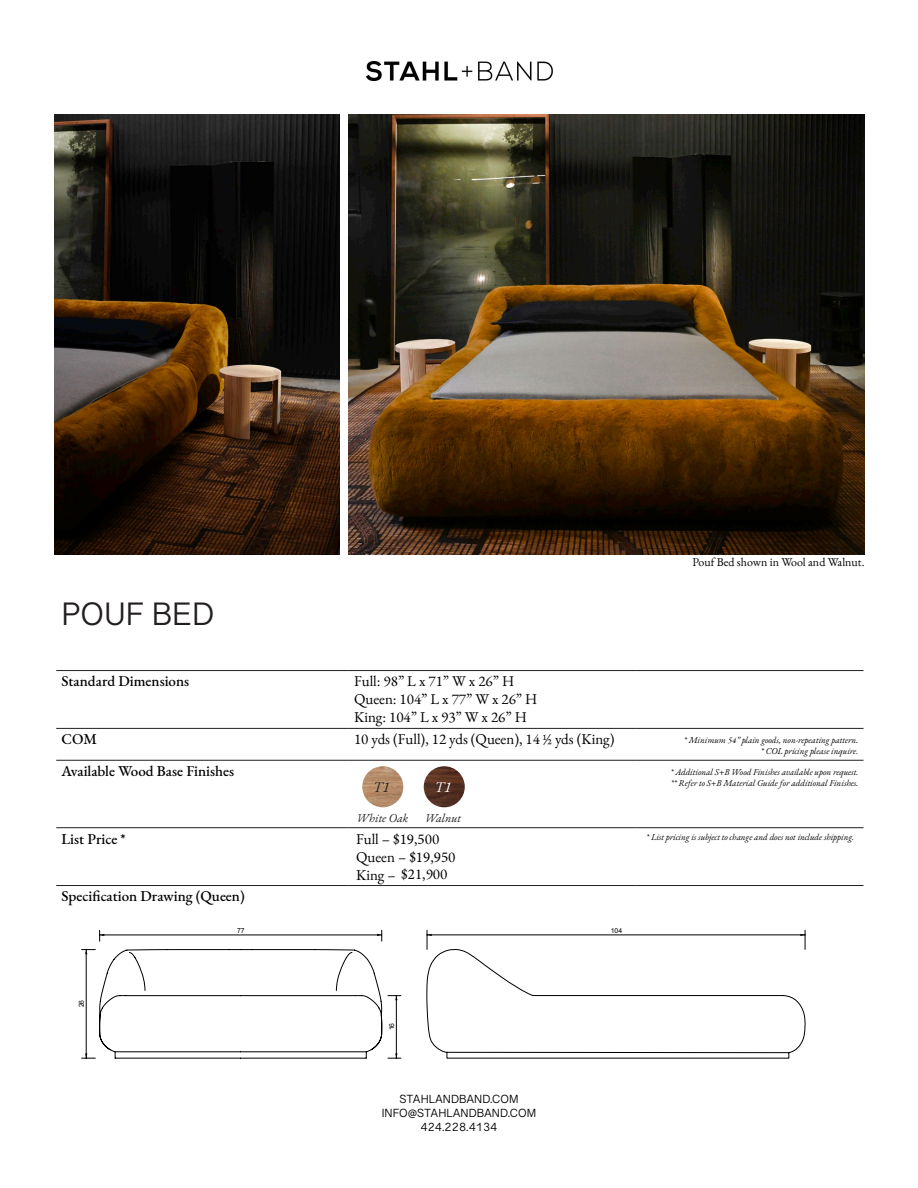
<style>
.page{position:relative;width:918px;height:1188px;background:#fff}
.page>*{position:absolute;margin:0;border:0;box-sizing:border-box;transform-origin:0 0}
.t1{font:33px "Grantha Sangam MN";color:#231f20}
.t2{font:15px/17.9px "EB Garamond";color:#000}
.t3{font:500 15px "EB Garamond";color:#000}
.t4{font:italic 15px "EB Garamond";color:#231f20}
.t5{font:italic 15px "EB Garamond";color:#fff}
.t6{font:12px/14.4px "Grantha Sangam MN";color:#000;text-align:center}
.t7{font:12px "EB Garamond";color:#000}
.t8{font:italic 12px "EB Garamond";color:#231f20}
.t9{font:italic 9px "EB Garamond";color:#000}
.t10{font:6.75px "Arial";color:#000}
.s1{font-family:"Minion Pro"}
</style>
<div class="page">
<img style="left:367px;top:61px;width:185px;height:19px">
<hr style="left:56px;top:670px;width:292px;height:1px;background:#231f20">
<hr style="left:348px;top:670px;width:288px;height:1px;background:#231f20">
<hr style="left:636px;top:670px;width:228px;height:1px;background:#231f20">
<hr style="left:56px;top:728px;width:292px;height:1px;background:#231f20">
<hr style="left:348px;top:728px;width:288px;height:1px;background:#231f20">
<hr style="left:636px;top:728px;width:228px;height:1px;background:#231f20">
<hr style="left:56px;top:760px;width:292px;height:1px;background:#231f20">
<hr style="left:348px;top:760px;width:288px;height:1px;background:#231f20">
<hr style="left:636px;top:760px;width:228px;height:1px;background:#231f20">
<hr style="left:56px;top:827px;width:292px;height:1px;background:#231f20">
<hr style="left:348px;top:827px;width:288px;height:1px;background:#231f20">
<hr style="left:636px;top:827px;width:228px;height:1px;background:#231f20">
<hr style="left:56px;top:885px;width:292px;height:1px;background:#231f20">
<hr style="left:348px;top:885px;width:288px;height:1px;background:#231f20">
<hr style="left:636px;top:885px;width:228px;height:1px;background:#231f20">
<img style="left:362px;top:766px;width:41px;height:41px;border-radius:21px">
<img style="left:424px;top:766px;width:41px;height:41px;border-radius:21px">
<img style="left:54px;top:114px;width:285px;height:440px">
<img style="left:348px;top:114px;width:516px;height:440px">
<hr style="left:427px;top:935px;width:378px;height:1px;background:#000">
<svg style="left:427px;top:930px;width:5px;height:19px"></svg>
<svg style="left:800px;top:930px;width:6px;height:19px"></svg>
<hr style="left:100px;top:935px;width:282px;height:1px;background:#000">
<svg style="left:99px;top:930px;width:5px;height:11px"></svg>
<svg style="left:377px;top:930px;width:5px;height:11px"></svg>
<svg style="left:382px;top:949px;width:424px;height:110px"></svg>
<svg style="left:395px;top:996px;width:3px;height:4px"></svg>
<svg style="left:395px;top:1053px;width:3px;height:5px"></svg>
<svg style="left:82px;top:949px;width:300px;height:110px"></svg>
<p class="t1" style="left:62px;top:594px;width:154px">POUF BED</p>
<p class="t7" style="left:692px;top:554px;width:174px">Pouf Bed shown in Wool and Walnut.</p>
<p class="t3" style="left:62px;top:671px;width:129px">Standard Dimensions</p>
<p class="t2" style="left:354px;top:673px;width:162px">Full: 98” L x 71” W x 26” H</p>
<p class="t2" style="left:354px;top:691px;width:185px">Queen: 104” L x 77” W x 26” H</p>
<p class="t2" style="left:354px;top:709px;width:174px">King: 104” L x 93” W x 26” H</p>
<p class="t3" style="left:62px;top:729px;width:37px">COM</p>
<p class="t2" style="left:354px;top:730px;width:262px">10 yds (Full), 12 yds (Queen), 14 1/2 yds (King)</p>
<p class="t9" style="left:684px;top:735px;width:176px">* Minimum 54” plain goods, non-repeating pattern.</p>
<p class="t9" style="left:761px;top:745px;width:99px">* COL pricing please inquire.</p>
<p class="t3" style="left:62px;top:761px;width:174px">Available Wood Base Finishes</p>
<p class="t8" style="left:357px;top:810px;width:53px">White Oak</p>
<p class="t8" style="left:425px;top:810px;width:38px">Walnut</p>
<p class="t9" style="left:671px;top:766px;width:189px">* Additional S+B Wood Finishes available upon request.</p>
<p class="t9" style="left:671px;top:777px;width:189px">** Refer to S+B Material Guide for additional Finishes.</p>
<p class="t4" style="left:373px;top:777px;width:18px">T1</p>
<p class="t5" style="left:435px;top:777px;width:18px">T1</p>
<p class="t3" style="left:62px;top:828px;width:66px">List Price *</p>
<p class="t2" style="left:356px;top:830px;width:101px">Full – $1<span class="s1">9</span>,<span class="s1">5</span>00<br>Queen – $1<span class="s1">9</span>,<span class="s1">95</span>0<br>King – $<span class="s1">21</span>,900</p>
<p class="t9" style="left:646px;top:831px;width:209px">* List pricing is subject to change and does not include shipping.</p>
<p class="t3" style="left:62px;top:886px;width:185px">Specification Drawing (Queen)</p>
<p class="t10" style="left:77px;top:1007px;width:9px;rotate:-90deg">26</p>
<p class="t10" style="left:237px;top:926px;width:9px">77</p>
<p class="t10" style="left:611px;top:926px;width:13px">104</p>
<p class="t10" style="left:387px;top:1030px;width:9px;rotate:-90deg">16</p>
<h3 class="t6" style="left:382px;top:1091px;width:156px">STAHLANDBAND.COM<br>INFO@STAHLANDBAND.COM<br>424.228.4134</h3>
</div>
